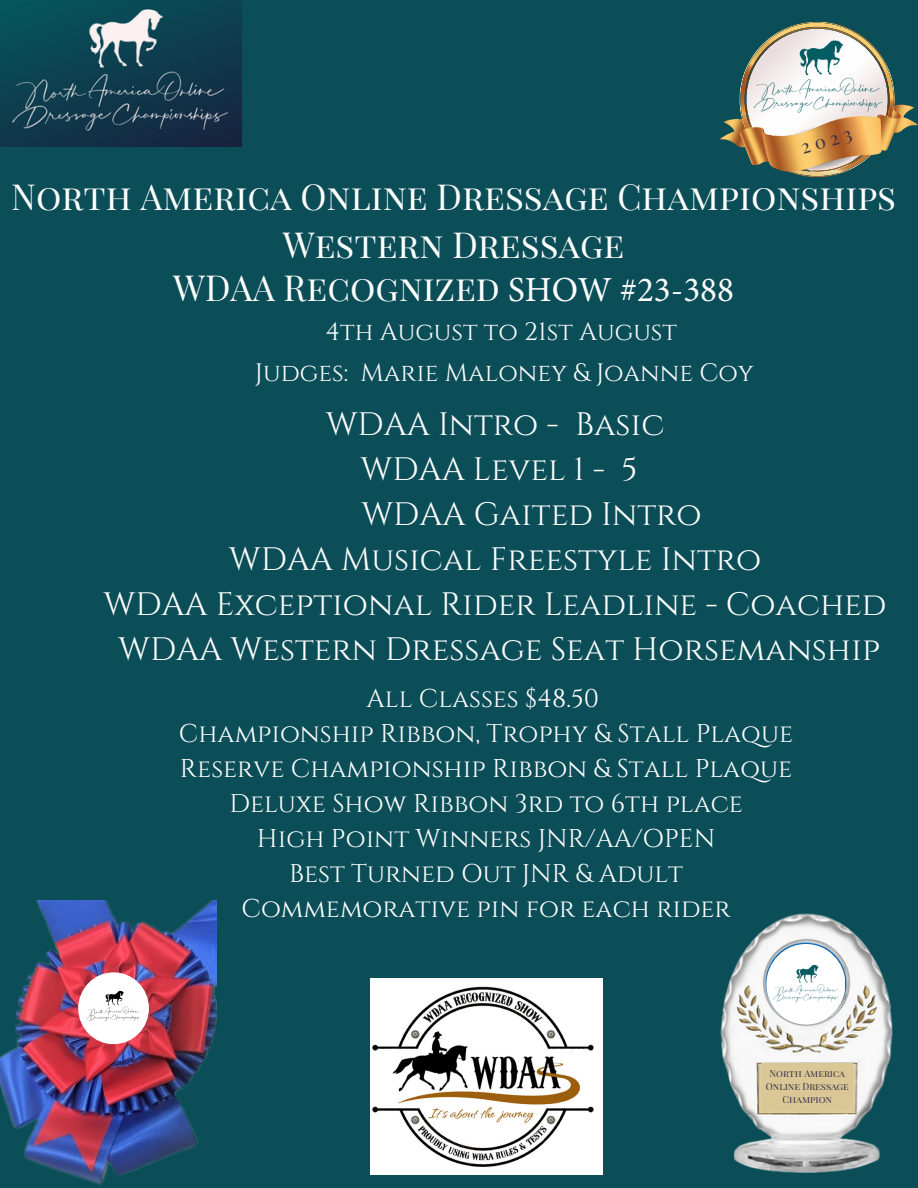
<style>
.page{position:relative;width:918px;height:1188px;background:#0b4e58}
.page>*{position:absolute;margin:0;border:0;box-sizing:border-box;transform-origin:0 0}
.t1{font:35.25px/48.3px "Playfair Display SC";color:#fff;text-align:center}
.t2{font:32.4px "Cinzel";color:#fff}
.t3{font:25.65px "Cinzel";color:#fff}
.t4{font:25.2px "Cinzel";color:#fff}
.t5{font:18.45px "Playfair Display SC";color:#342e4a}
.t6{font:9.45px/12.9px "Playfair Display SC";color:#342e4a;text-align:center}
.s1{font-family:"Minion Pro"}
</style>
<div class="page">
<img style="left:370px;top:979px;width:232px;height:196px">
<img style="left:0;top:0;width:242px;height:146px">
<img style="left:0;top:900px;width:216px;height:285px">
<div style="left:78px;top:972px;width:71px;height:72px;background:#fff;border-radius:50%"></div>
<img style="left:84px;top:987px;width:59px;height:35px">
<img style="left:720px;top:913px;width:173px;height:260px">
<div style="left:766px;top:944px;width:79px;height:80px;background:#fff;border-radius:50%"></div>
<img style="left:769px;top:959px;width:74px;height:49px">
<div style="left:762px;top:1063px;width:91px;height:48px;background:#dac795"></div>
<svg style="left:720px;top:22px;width:198px;height:154px"></svg>
<img style="left:747px;top:30px;width:144px;height:96px">
<p class="t5" style="left:798px;top:134px;width:53px;rotate:-15deg">2023</p>
<p class="t1" style="left:11px;top:171px;width:886px">North America Online Dressage Championships<br>Western Dressage</p>
<p class="t1" style="left:173px;top:262px;width:562px">WDAA Recognized <span class="s1">SHOW #23-388</span></p>
<p class="t4" style="left:326px;top:315px;width:353px">4th August to 21st August</p>
<p class="t4" style="left:255px;top:357px;width:501px">Judges: Marie Maloney &amp; Joanne Coy</p>
<p class="t2" style="left:326px;top:403px;width:340px">WDAA Intro - Basic</p>
<p class="t2" style="left:361px;top:448px;width:278px">WDAA Level 1 - 5</p>
<p class="t2" style="left:361px;top:493px;width:342px">WDAA Gaited Intro</p>
<p class="t2" style="left:229px;top:538px;width:534px">WDAA Musical Freestyle Intro</p>
<p class="t2" style="left:103px;top:583px;width:785px">WDAA Exceptional Rider Leadline - Coached</p>
<p class="t2" style="left:118px;top:628px;width:763px">WDAA Western Dressage Seat Horsemanship</p>
<p class="t3" style="left:367px;top:683px;width:234px">All Classes $48.50</p>
<p class="t3" style="left:179px;top:717px;width:616px">Championship Ribbon, Trophy &amp; Stall Plaque</p>
<p class="t3" style="left:180px;top:752px;width:614px">Reserve Championship Ribbon &amp; Stall Plaque</p>
<p class="t3" style="left:229px;top:787px;width:515px">Deluxe Show Ribbon 3rd to 6th place</p>
<p class="t3" style="left:257px;top:822px;width:460px">High Point Winners JNR/AA/OPEN</p>
<p class="t3" style="left:289px;top:857px;width:396px">Best Turned Out JNR &amp; Adult</p>
<p class="t3" style="left:241px;top:892px;width:491px">Commemorative pin for each rider</p>
<p class="t6" style="left:766px;top:1066px;width:85px">North America<br>Online Dressage<br>Champion</p>
</div>
